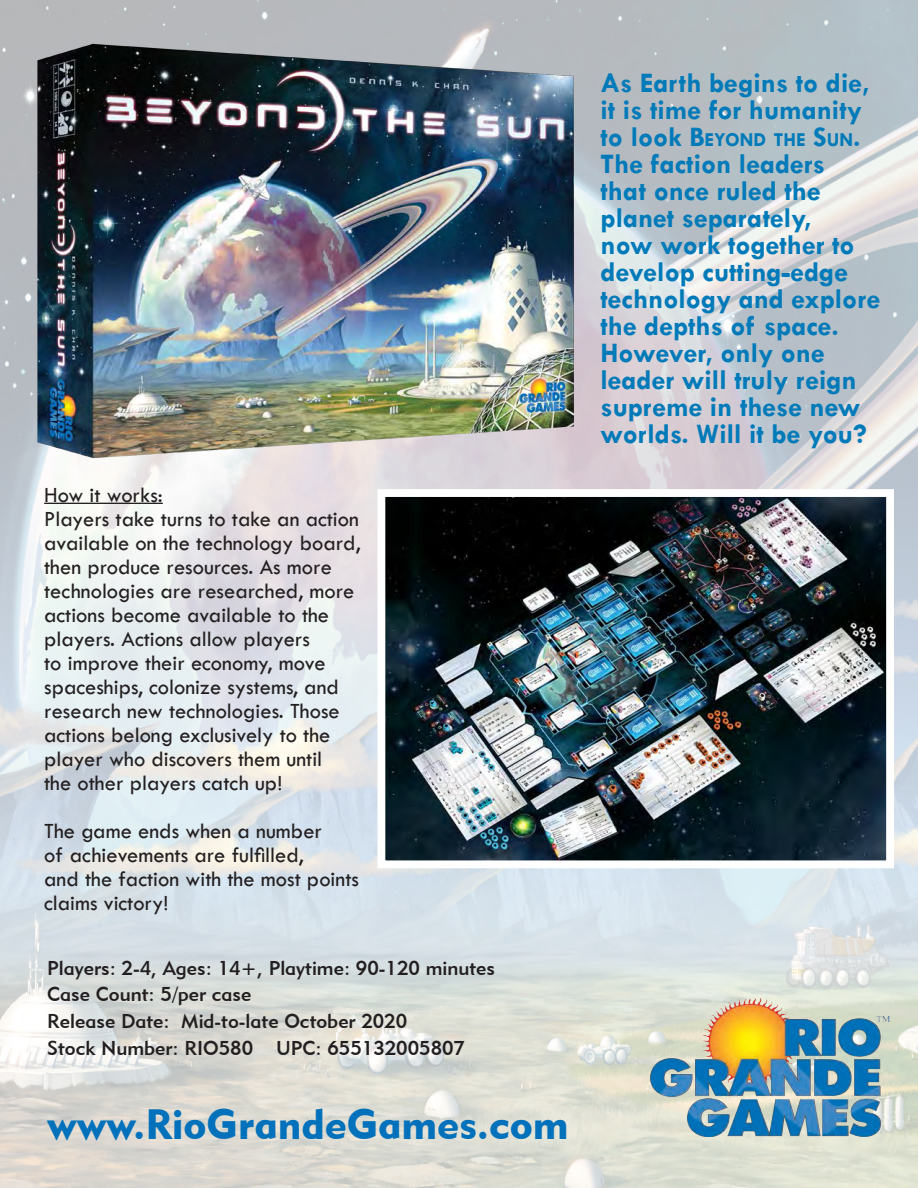
<style>
.page{position:relative;width:918px;height:1188px;background:#fff}
.page>*{position:absolute;margin:0;border:0;box-sizing:border-box;transform-origin:0 0}
.t1{font:42.3px "Geometric 415 BT Black A";color:#0071ba}
.t2{font:700 28.5px/27px "Tw Cen";color:#007ab9}
.t3{font:22.5px/24px "Tw Cen";color:#231f20}
.t4{font:19.95px/26.7px "Geometric 415 BT Medium A";color:#231f20}
.t5{font:700 19.95px "Tw Cen";color:#007ab9}
.s1{font-size:28.5px}
</style>
<div class="page">
<img style="left:0;top:0;width:918px;height:1188px">
<hr style="left:44px;top:503px;width:119px;height:1px;background:#231f20">
<img style="left:27px;top:35px;width:566px;height:432px">
<img style="left:386px;top:498px;width:499px;height:361px">
<div style="left:377px;top:489px;width:517px;height:379px;border:8px solid #fff"></div>
<img style="left:650px;top:999px;width:239px;height:138px">
<p class="t3" style="left:44px;top:482px;width:318px">How it works:<br>Players take turns to take an action available on the technology board, then produce resources. As more technologies are researched, more actions become available to the players. Actions allow players<br>to improve their economy, move spaceships, colonize systems, and research new technologies. Those actions belong exclusively to the player who discovers them until<br>the other players catch up!</p>
<p class="t3" style="left:44px;top:819px;width:316px">The game ends when a number<br>of achievements are fulfilled,<br>and the faction with the most points claims victory!</p>
<p class="t4" style="left:47px;top:954px;width:449px">Players: 2-4, Ages: 14+, Playtime: 90-120 minutes Case Count: 5/per case<br>Release Date: Mid-to-late October 2020<br>Stock Number: RIO580 UPC: 655132005807</p>
<h1 class="t1" style="left:47px;top:1098px;width:523px">www.RioGrandeGames.com</h1>
<p class="t2" style="left:601px;top:69px;width:270px">As Earth begins to die, it is time for humanity</p>
<p class="t5" style="left:601px;top:128px;width:261px"><span class="s1">to look</span> <span class="s1">B</span>EYOND THE <span class="s1">S</span>UN<span class="s1">.</span></p>
<p class="t2" style="left:601px;top:150px;width:281px">The faction leaders<br>that once ruled the planet separately,<br>now work together to develop cutting-edge technology and explore the depths of space.<br>However, only one leader will truly reign supreme in these new worlds. Will it be you?</p>
</div>
